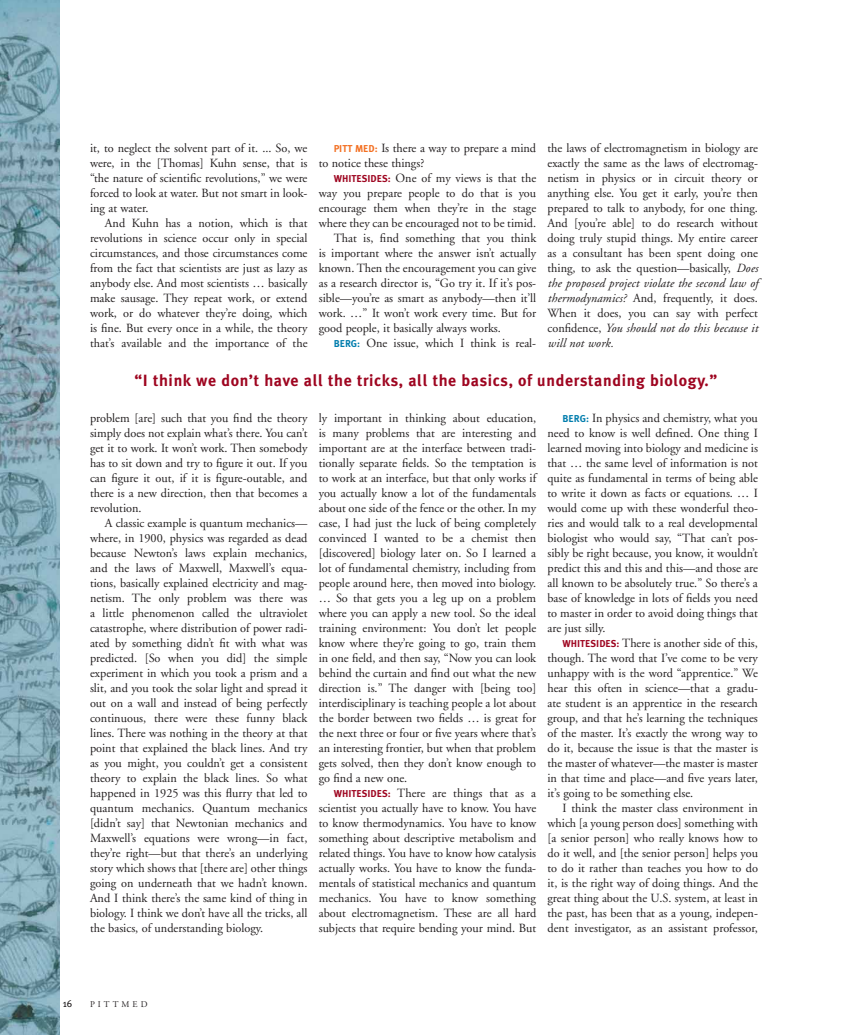
<style>
.page{position:relative;width:855px;height:1035px;background:#fff}
.page>*{position:absolute;margin:0;border:0;box-sizing:border-box;transform-origin:0 0}
.t1{font:700 16.25px "Meta Plus";letter-spacing:.04em;color:#9e0520}
.t2{font:12.5px/15px "Adobe Garamond";color:#231f20;text-align:justify}
.t3{font:10px "Meta Plus";color:#231f20}
.t4{font:8.75px "Adobe Garamond";letter-spacing:.35em;color:#231f20}
.s1{font-family:"Meta Plus";font-weight:700;font-size:10px;color:#f36f21}
.s2{font-family:"Meta Plus";font-weight:700;font-size:10px;color:#9e0520}
.s3{font-family:"Meta Plus";font-weight:700;font-size:10px;color:#007dad}
.s4{font-style:italic}
</style>
<div class="page">
<img style="left:0;top:0;width:60px;height:1035px">
<p class="t2" style="left:90px;top:142px;width:219px">it, to neglect the solvent part of it. ... So, we were, in the [Thomas] Kuhn sense, that is “the nature of scientific revolutions,” we were forced to look at water. But not smart in look&shy;ing at water.</p>
<p class="t2" style="left:90px;top:217px;width:219px;text-indent:15px">And Kuhn has a notion, which is that revolutions in science occur only in special circumstances, and those circumstances come from the fact that scientists are just as lazy as anybody else. And most scientists … basically make sausage. They repeat work, or extend work, or do whatever they’re doing, which is fine. But every once in a while, the theory that’s available and the importance of the</p>
<p class="t2" style="left:319px;top:142px;width:219px;text-indent:15px"><span class="s1">PITT MED:</span> Is there a way to prepare a mind to notice these things?</p>
<p class="t2" style="left:334px;top:172px;width:204px"><span class="s2">WHITESIDES:</span> One of my views is that the</p>
<p class="t2" style="left:319px;top:187px;width:219px">way you prepare people to do that is you</p>
<p class="t2" style="left:319px;top:202px;width:219px">encourage them when they’re in the stage</p>
<p class="t2" style="left:319px;top:217px;width:219px">where they can be encouraged not to be timid.</p>
<p class="t2" style="left:334px;top:232px;width:204px">That is, find something that you think</p>
<p class="t2" style="left:319px;top:247px;width:219px">is important where the answer isn’t actually</p>
<p class="t2" style="left:319px;top:262px;width:219px">known. Then the encouragement you can give</p>
<p class="t2" style="left:319px;top:277px;width:219px">as a research director is, “Go try it. If it’s pos-</p>
<p class="t2" style="left:319px;top:292px;width:219px">sible—you’re as smart as anybody—then it’ll</p>
<p class="t2" style="left:319px;top:307px;width:219px">work. …” It won’t work every time. But for</p>
<p class="t2" style="left:319px;top:322px;width:184px">good people, it basically always works.</p>
<p class="t2" style="left:334px;top:337px;width:204px"><span class="s3">BERG:</span> One issue, which I think is real-</p>
<p class="t2" style="left:548px;top:142px;width:212px">the laws of electromagnetism in biology are exactly the same as the laws of electromag&shy;netism in physics or in circuit theory or anything else. You get it early, you’re then prepared to talk to anybody, for one thing.<br>And [you’re able] to do research without doing truly stupid things. My entire career as a consultant has been spent doing one thing, to ask the question—basically, <span class="s4">Does the proposed project violate the second law of thermodynamics?</span> And, frequently, it does.<br>When it does, you can say with perfect confidence, <span class="s4">You should not do this because it will not work.</span></p>
<h1 class="t1" style="left:135px;top:373px;width:584px">“I think we don’t have all the tricks, all the basics, of understanding biology.”</h1>
<p class="t2" style="left:90px;top:412px;width:219px">problem [are] such that you find the theory simply does not explain what’s there. You can’t get it to work. It won’t work. Then somebody has to sit down and try to figure it out. If you can figure it out, if it is figure-outable, and there is a new direction, then that becomes a revolution.</p>
<p class="t2" style="left:90px;top:517px;width:219px;text-indent:15px">A classic example is quantum mechanics— where, in 1900, physics was regarded as dead because Newton’s laws explain mechanics, and the laws of Maxwell, Maxwell’s equa&shy;tions, basically explained electricity and mag&shy;netism. The only problem was there was a little phenomenon called the ultraviolet catastrophe, where distribution of power radi&shy;ated by something didn’t fit with what was predicted. [So when you did] the simple experiment in which you took a prism and a slit, and you took the solar light and spread it out on a wall and instead of being perfectly continuous, there were these funny black lines. There was nothing in the theory at that point that explained the black lines. And try as you might, you couldn’t get a consistent theory to explain the black lines. So what happened in 1925 was this flurry that led to quantum mechanics. Quantum mechanics [didn’t say] that Newtonian mechanics and Maxwell’s equations were wrong—in fact, they’re right—but that there’s an underlying story which shows that [there are] other things going on underneath that we hadn’t known.<br>And I think there’s the same kind of thing in biology. I think we don’t have all the tricks, all the basics, of understanding biology.</p>
<p class="t2" style="left:319px;top:412px;width:219px">ly important in thinking about education, is many problems that are interesting and important are at the interface between tradi&shy;tionally separate fields. So the temptation is to work at an interface, but that only works if you actually know a lot of the fundamentals about one side of the fence or the other. In my case, I had just the luck of being completely convinced I wanted to be a chemist then [discovered] biology later on. So I learned a lot of fundamental chemistry, including from people around here, then moved into biology. … So that gets you a leg up on a problem where you can apply a new tool. So the ideal training environment: You don’t let people know where they’re going to go, train them in one field, and then say, “Now you can look behind the curtain and find out what the new direction is.” The danger with [being too] interdisciplinary is teaching people a lot about the border between two fields … is great for the next three or four or five years where that’s an interesting frontier, but when that problem gets solved, then they don’t know enough to go find a new one.</p>
<p class="t2" style="left:319px;top:787px;width:219px;text-indent:15px"><span class="s2">WHITESIDES:</span> There are things that as a scientist you actually have to know. You have to know thermodynamics. You have to know something about descriptive metabolism and related things. You have to know how catalysis actually works. You have to know the funda&shy;mentals of statistical mechanics and quantum mechanics. You have to know something about electromagnetism. These are all hard subjects that require bending your mind. But</p>
<p class="t2" style="left:548px;top:412px;width:212px;text-indent:15px"><span class="s3">BERG:</span> In physics and chemistry, what you need to know is well defined. One thing I learned moving into biology and medicine is that … the same level of information is not quite as fundamental in terms of being able to write it down as facts or equations. … I would come up with these wonderful theo&shy;ries and would talk to a real developmental biologist who would say, “That can’t pos&shy;sibly be right because, you know, it wouldn’t predict this and this and this—and those are all known to be absolutely true.” So there’s a base of knowledge in lots of fields you need to master in order to avoid doing things that are just silly.</p>
<p class="t2" style="left:548px;top:637px;width:212px;text-indent:15px"><span class="s2">WHITESIDES:</span> There is another side of this, though. The word that I’ve come to be very unhappy with is the word “apprentice.” We hear this often in science—that a gradu&shy;ate student is an apprentice in the research group, and that he’s learning the techniques of the master. It’s exactly the wrong way to do it, because the issue is that the master is the master of whatever—the master is master in that time and place—and five years later, it’s going to be something else.</p>
<p class="t2" style="left:548px;top:802px;width:212px;text-indent:15px">I think the master class environment in which [a young person does] something with [a senior person] who really knows how to do it well, and [the senior person] helps you to do it rather than teaches you how to do it, is the right way of doing things. And the great thing about the U.S. system, at least in the past, has been that as a young, indepen&shy;dent investigator, as an assistant professor,</p>
<p class="t3" style="left:63px;top:997px;width:11px">16</p>
<p class="t4" style="left:90px;top:999px;width:59px">PITTMED</p>
</div>
